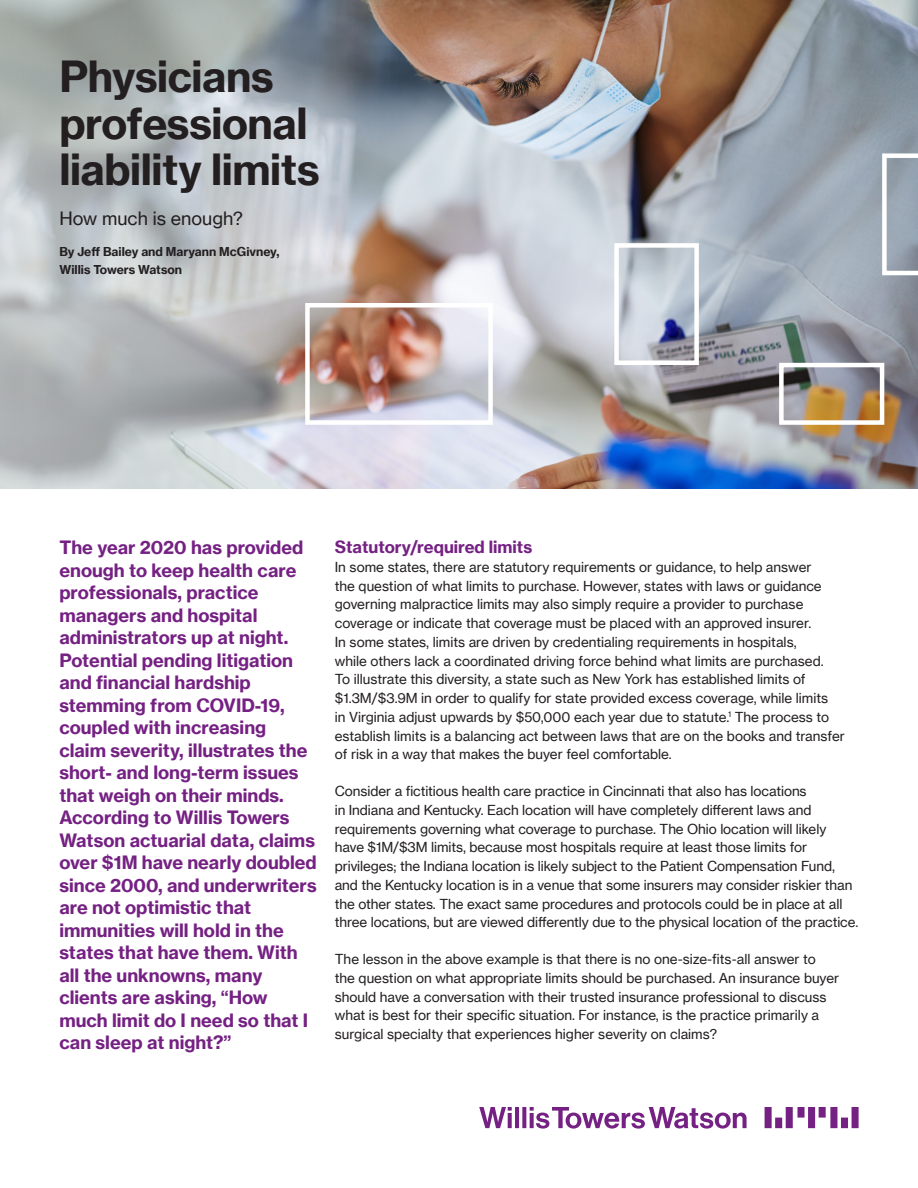
<style>
.page{position:relative;width:918px;height:1188px;background:#fff}
.page>*{position:absolute;margin:0;border:0;box-sizing:border-box;transform-origin:0 0}
.t1{font:42px/46.5px "N Haas Grotesk TX Pro 75 Bd";letter-spacing:-.01em;color:#231f20}
.Callout_1__12pt__bol{font:18px/22.5px "N Haas Grotesk TX Pro 75 Bd";color:#752183}
.t2{font:18px "N Haas Grotesk TX Pro 55 Rg";color:#231f20}
.Subhead_1__11_13_Bol{font:16.5px "N Haas Grotesk TX Pro 75 Bd";color:#752183}
.Body_text_black{font:13.5px/18.8px "N Haas Grotesk TX Pro 55 Rg";color:#231f20}
.t3{font:12px/18px "N Haas Grotesk TX Pro 75 Bd";color:#231f20}
</style>
<div class="page">
<img style="left:0;top:0;width:918px;height:488px">
<svg style="left:479px;top:1107px;width:380px;height:22px"></svg>
<div style="left:305px;top:303px;width:188px;height:122px;border:4px solid #fff"></div>
<div style="left:614px;top:243px;width:85px;height:122px;border:4px solid #fff"></div>
<div style="left:779px;top:363px;width:105px;height:62px;border:4px solid #fff"></div>
<svg style="left:882px;top:153px;width:36px;height:122px"></svg>
<h1 class="t1" style="left:59px;top:53px;width:262px">Physicians professional liability limits</h1>
<h2 class="t2" style="left:59px;top:207px;width:185px">How much is enough?</h2>
<p class="t3" style="left:59px;top:243px;width:222px">By Jeff Bailey and Maryann McGivney,<br>Willis Towers Watson</p>
<p class="Callout_1__12pt__bol" style="left:59px;top:536px;width:259px">The year 2020 has provided enough to keep health care professionals, practice managers and hospital administrators up at night.<br>Potential pending litigation and financial hardship stemming from COVID-19, coupled with increasing claim severity, illustrates the short- and long-term issues that weigh on their minds.<br>According to Willis Towers<br>Watson actuarial data, claims over $1M have nearly doubled since 2000, and underwriters are not optimistic that immunities will hold in the states that have them. With all the unknowns, many clients are asking, “How much limit do I need so that I can sleep at night?”</p>
<p class="Subhead_1__11_13_Bol" style="left:335px;top:537px;width:199px">Statutory/required limits</p>
<p class="Body_text_black" style="left:335px;top:557px;width:512px">In some states, there are statutory requirements or guidance, to help answer<br>the question of what limits to purchase. However, states with laws or guidance governing malpractice limits may also simply require a provider to purchase coverage or indicate that coverage must be placed with an approved insurer.<br>In some states, limits are driven by credentialing requirements in hospitals,<br>while others lack a coordinated driving force behind what limits are purchased.<br>To illustrate this diversity, a state such as New York has established limits of $1.3M/$3.9M in order to qualify for state provided excess coverage, while limits<br>in Virginia adjust upwards by $50,000 each year due to statute.<sup>1</sup> The process to establish limits is a balancing act between laws that are on the books and transfer of risk in a way that makes the buyer feel comfortable.</p>
<p class="Body_text_black" style="left:335px;top:782px;width:525px">Consider a fictitious health care practice in Cincinnati that also has locations<br>in Indiana and Kentucky. Each location will have completely different laws and requirements governing what coverage to purchase. The Ohio location will likely have $1M/$3M limits, because most hospitals require at least those limits for privileges; the Indiana location is likely subject to the Patient Compensation Fund, and the Kentucky location is in a venue that some insurers may consider riskier than the other states. The exact same procedures and protocols could be in place at all three locations, but are viewed differently due to the physical location of the practice.</p>
<p class="Body_text_black" style="left:335px;top:950px;width:506px">The lesson in the above example is that there is no one-size-fits-all answer to the question on what appropriate limits should be purchased. An insurance buyer should have a conversation with their trusted insurance professional to discuss what is best for their specific situation. For instance, is the practice primarily a surgical specialty that experiences higher severity on claims?</p>
</div>
